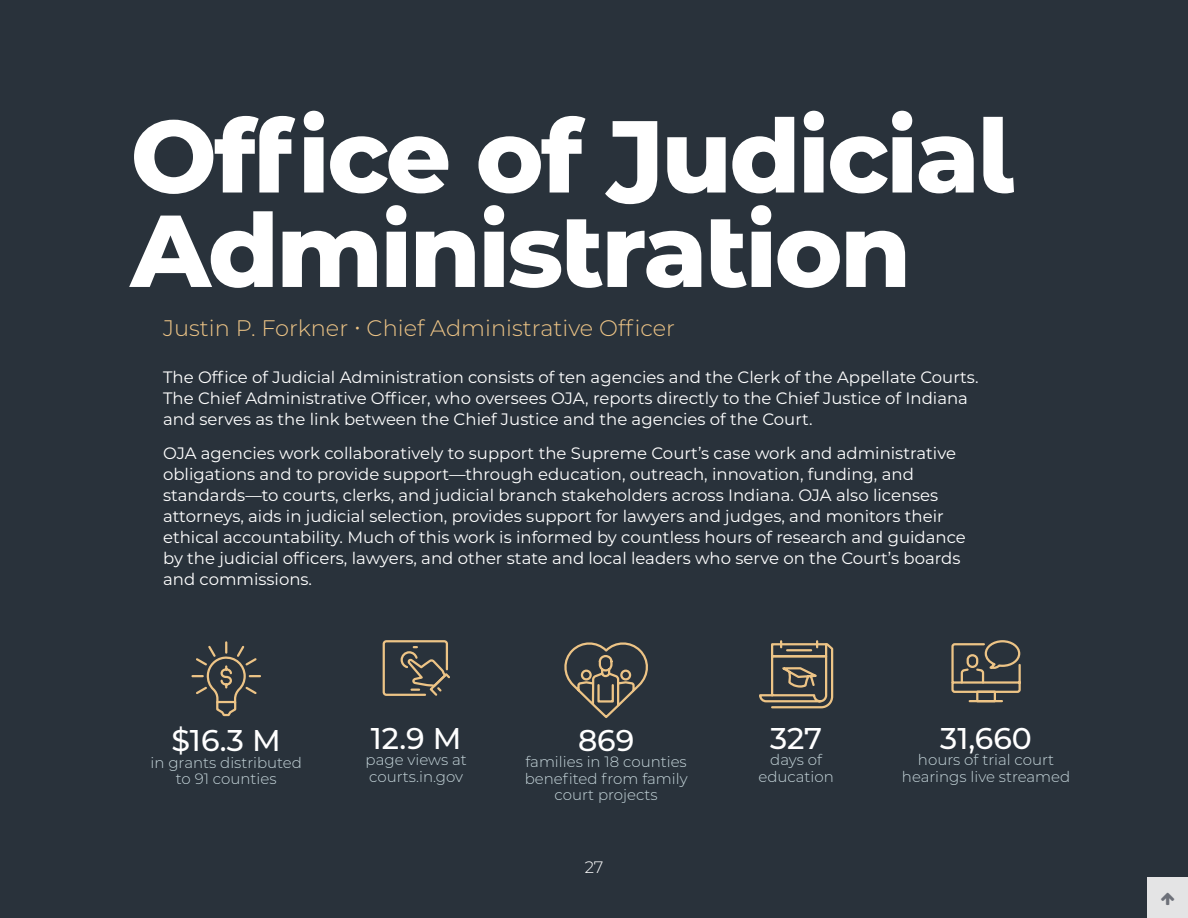
<style>
.page{position:relative;width:1188px;height:918px;background:#29323b}
.page>*{position:absolute;margin:0;border:0;box-sizing:border-box;transform-origin:0 0}
.Section_Heading{font:800 102px/94.5px "Montserrat";letter-spacing:-.025em;color:#fff}
.Datapoint_-_Number{font:500 30px "Montserrat";color:#fff}
.Manager_Name{font:300 22.5px "Montserrat";color:#edc486}
.t1{font:16.5px/21px "Montserrat";color:#fff}
.t2{font:300 16.5px "Montserrat";color:#fff}
.Datapoint_-_Text_-_S{font:300 15px/16.5px "Montserrat";color:#c7d7dc;text-align:center}
</style>
<div class="page">
<svg style="left:951px;top:640px;width:70px;height:63px"></svg>
<svg style="left:382px;top:640px;width:68px;height:56px"></svg>
<svg style="left:759px;top:641px;width:75px;height:68px"></svg>
<svg style="left:191px;top:641px;width:70px;height:76px"></svg>
<svg style="left:564px;top:642px;width:84px;height:76px"></svg>
<div style="left:1148px;top:878px;width:40px;height:40px;background:#e4e4e5"></div>
<p class="Section_Heading" style="left:131px;top:103px;width:886px">Office of Judicial<br>Administration</p>
<p class="Manager_Name" style="left:163px;top:313px;width:513px">Justin P. Forkner • Chief Administrative Officer</p>
<p class="t1" style="left:163px;top:366px;width:817px">The Office of Judicial Administration consists of ten agencies and the Clerk of the Appellate Courts.<br>The Chief Administrative Officer, who oversees OJA, reports directly to the Chief Justice of Indiana and serves as the link between the Chief Justice and the agencies of the Court.</p>
<p class="t1" style="left:163px;top:442px;width:804px">OJA agencies work collaboratively to support the Supreme Court’s case work and administrative obligations and to provide support—through education, outreach, innovation, funding, and standards—to courts, clerks, and judicial branch stakeholders across Indiana. OJA also licenses attorneys, aids in judicial selection, provides support for lawyers and judges, and monitors their ethical accountability. Much of this work is informed by countless hours of research and guidance by the judicial officers, lawyers, and other state and local leaders who serve on the Court’s boards and commissions.</p>
<p class="Datapoint_-_Number" style="left:172px;top:720px;width:111px">$16.3 M</p>
<p class="Datapoint_-_Text_-_S" style="left:151px;top:754px;width:153px">in grants distributed to 91 counties</p>
<p class="Datapoint_-_Number" style="left:371px;top:717px;width:92px">12.9 M</p>
<p class="Datapoint_-_Text_-_S" style="left:366px;top:751px;width:103px;text-align:left">page views at courts.in.gov</p>
<p class="Datapoint_-_Number" style="left:578px;top:719px;width:58px">869</p>
<p class="Datapoint_-_Text_-_S" style="left:525px;top:753px;width:164px">families in 18 counties benefited from family court projects</p>
<p class="t2" style="left:585px;top:856px;width:20px">27</p>
<p class="Datapoint_-_Number" style="left:770px;top:717px;width:54px">327</p>
<p class="Datapoint_-_Text_-_S" style="left:758px;top:751px;width:77px">days of education</p>
<p class="Datapoint_-_Number" style="left:940px;top:717px;width:93px">31,660</p>
<p class="Datapoint_-_Text_-_S" style="left:902px;top:751px;width:170px">hours of trial court hearings live streamed</p>
</div>
